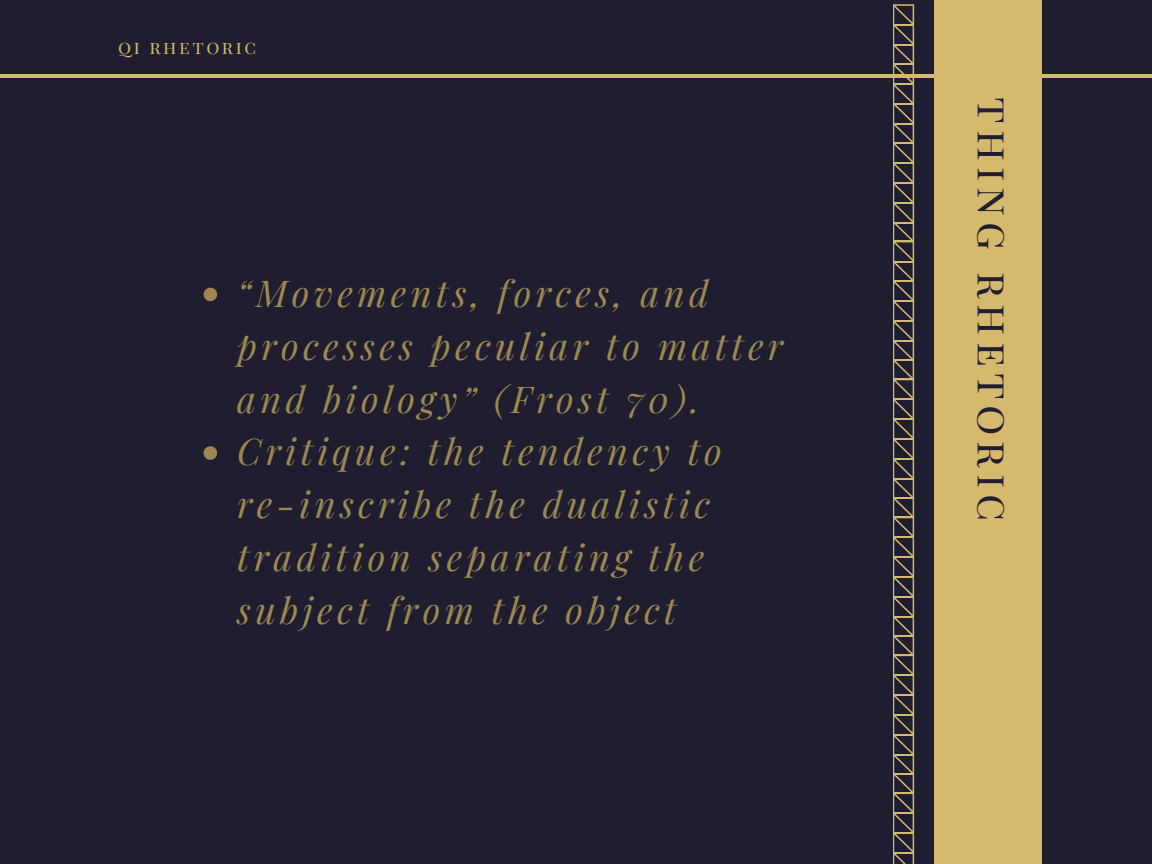
<style>
.page{position:relative;width:1152px;height:864px;background:#1f1e30}
.page>*{position:absolute;margin:0;border:0;box-sizing:border-box;transform-origin:0 0}
.t1{font:42.3px "Playfair Display SC";letter-spacing:.14em;color:#1f1e30}
.t2{font:italic 36.3px/52.8px "Playfair Display";letter-spacing:.12em;color:#9d8851}
.t3{font:18.15px "Playfair Display SC";letter-spacing:.14em;color:#d5b96e}
</style>
<div class="page">
<hr style="left:0;top:74px;width:1152px;height:4px;background:#d5b96e">
<svg style="left:893px;top:4px;width:21px;height:860px"></svg>
<hr style="left:893px;top:792px;width:21px;height:2px;background:#d5b96e">
<svg style="left:204px;top:288px;width:13px;height:13px"></svg>
<svg style="left:204px;top:446px;width:13px;height:14px"></svg>
<div style="left:934px;top:0;width:108px;height:864px;background:#d5b96e"></div>
<p class="t3" style="left:118px;top:35px;width:139px">QI RHETORIC</p>
<p class="t2" style="left:237px;top:265px;width:548px">“Movements, forces, and processes peculiar to matter and biology” (Frost 70).<br>Critique: the tendency to re-inscribe the dualistic tradition separating the subject from the object</p>
<p class="t1" style="left:1024px;top:97px;width:425px;rotate:90deg">THING RHETORIC</p>
</div>
